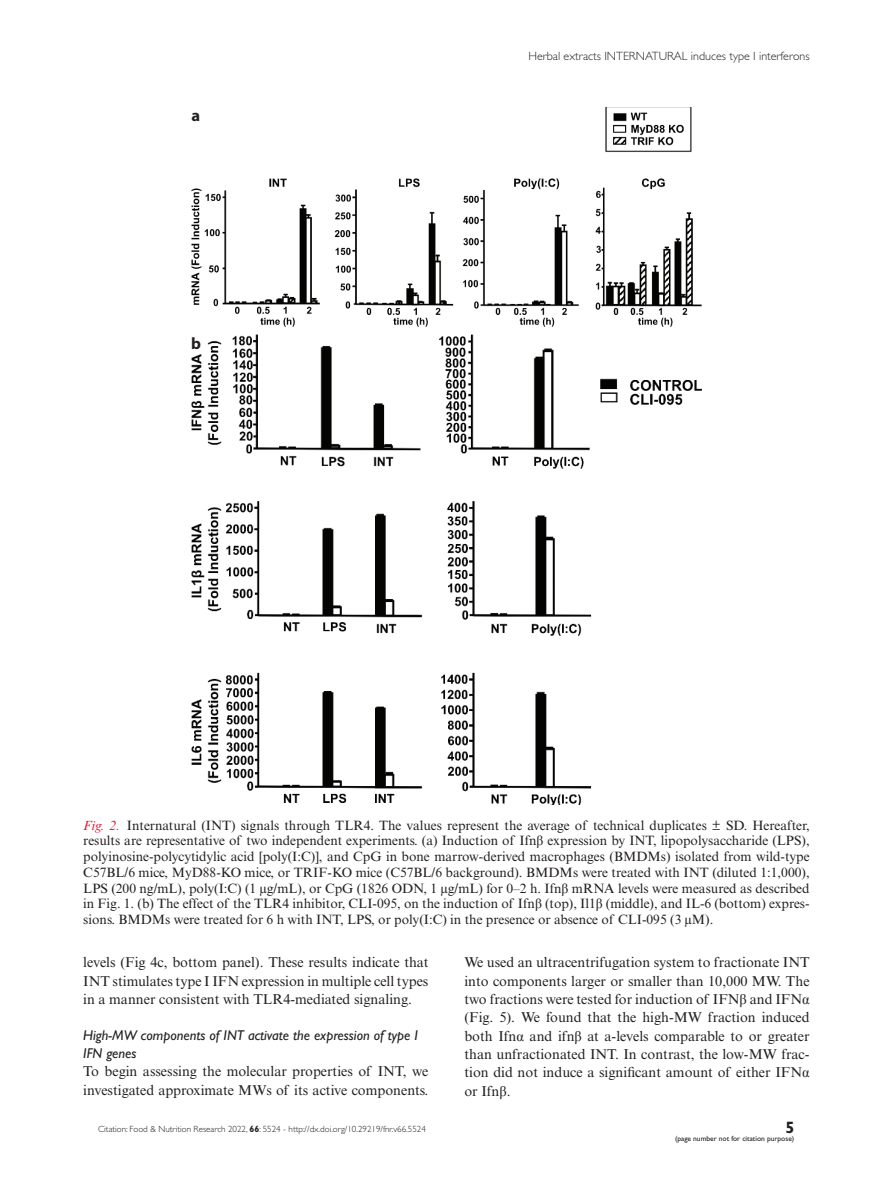
<style>
.page{position:relative;width:893px;height:1191px;background:#fff}
.page>*{position:absolute;margin:0;border:0;box-sizing:border-box;transform-origin:0 0}
.t1{font:700 16.5px "Myriad Pro";color:#231f20}
.t2{font:700 16.5px "Gill Sans Std";color:#231f20}
.TX{font:14.25px/18.3px "Times New Roman MT Std";color:#231f20}
.TXI{font:14.25px/18.3px "Times New Roman MT Std";color:#231f20;text-align:justify}
.t3{font:italic 14.25px/18.3px "Gill Sans Std";color:#231f20}
.FC{font:13.5px/15.8px "Times New Roman MT Std";color:#231f20;text-align:justify}
.t4{font:300 12px "Gill Sans Std";color:#231f20}
.t5{font:300 9px "Gill Sans Std";color:#231f20}
.t6{font:7.5px "Gill Sans Std";color:#231f20}
.s1{font-style:italic;color:#e51836}
.s2{font-family:"Times New Roman"}
.s3{font-weight:700}
</style>
<div class="page">
<img style="left:192px;top:107px;width:510px;height:219px">
<img style="left:192px;top:335px;width:510px;height:470px">
<p class="t1" style="left:192px;top:104px;width:10px">a</p>
<p class="t1" style="left:191px;top:332px;width:11px">b</p>
<p class="t4" style="left:528px;top:50px;width:283px">Herbal extracts INTERNATURAL induces type I interferons</p>
<p class="FC" style="left:83px;top:817px;width:728px"><span class="s1">Fig. 2.</span> Internatural (INT) signals through TLR4. The values represent the average of technical duplicates ± SD. Hereafter, results are representative of two independent experiments. (a) Induction of Ifn<span class="s2">β</span> expression by INT, lipopolysaccharide (LPS), polyinosine-polycytidylic acid [poly(I:C)], and CpG in bone marrow-derived macrophages (BMDMs) isolated from wild-type C57BL/6 mice, MyD88-KO mice, or TRIF-KO mice (C57BL/6 background). BMDMs were treated with INT (diluted 1:1,000), LPS (200 ng/mL), poly(I:C) (1 μg/mL), or CpG (1826 ODN, 1 μg/mL) for 0–2 h. Ifn<span class="s2">β</span> mRNA levels were measured as described in Fig. 1. (b) The effect of the TLR4 inhibitor, CLI-095, on the induction of Ifn<span class="s2">β</span> (top), Il1<span class="s2">β</span> (middle), and IL-6 (bottom) expres&shy;sions. BMDMs were treated for 6 h with INT, LPS, or poly(I:C) in the presence or absence of CLI-095 (3 μM).</p>
<p class="TXI" style="left:83px;top:953px;width:347px">levels (Fig 4c, bottom panel). These results indicate that INT stimulates type I IFN expression in multiple cell types in a manner consistent with TLR4-mediated signaling.</p>
<h2 class="t3" style="left:83px;top:1025px;width:336px">High-MW components of INT activate the expression of type I<br>IFN genes</h2>
<p class="TX" style="left:83px;top:1062px;width:347px">To begin assessing the molecular properties of INT, we investigated approximate MWs of its active components.</p>
<p class="TX" style="left:464px;top:953px;width:347px;text-align:justify">We used an ultracentrifugation system to fractionate INT into components larger or smaller than 10,000 MW. The two fractions were tested for induction of IFN<span class="s2">β</span> and IFN<span class="s2">α </span>(Fig. 5). We found that the high-MW fraction induced both Ifn<span class="s2">α</span> and ifn<span class="s2">β</span> at a-levels comparable to or greater than unfractionated INT. In contrast, the low-MW frac&shy;tion did not induce a significant amount of either IFN<span class="s2">α </span>or Ifn<span class="s2">β</span>.</p>
<p class="t5" style="left:98px;top:1124px;width:329px">Citation: Food &amp; Nutrition Research 2022, <span class="s3">66</span>: 5524 - http://dx.doi.org/10.29219/fnr.v66.5524</p>
<p class="t2" style="left:785px;top:1118px;width:11px">5</p>
<p class="t6" style="left:675px;top:1134px;width:121px">(page number not for citation purpose)</p>
</div>
